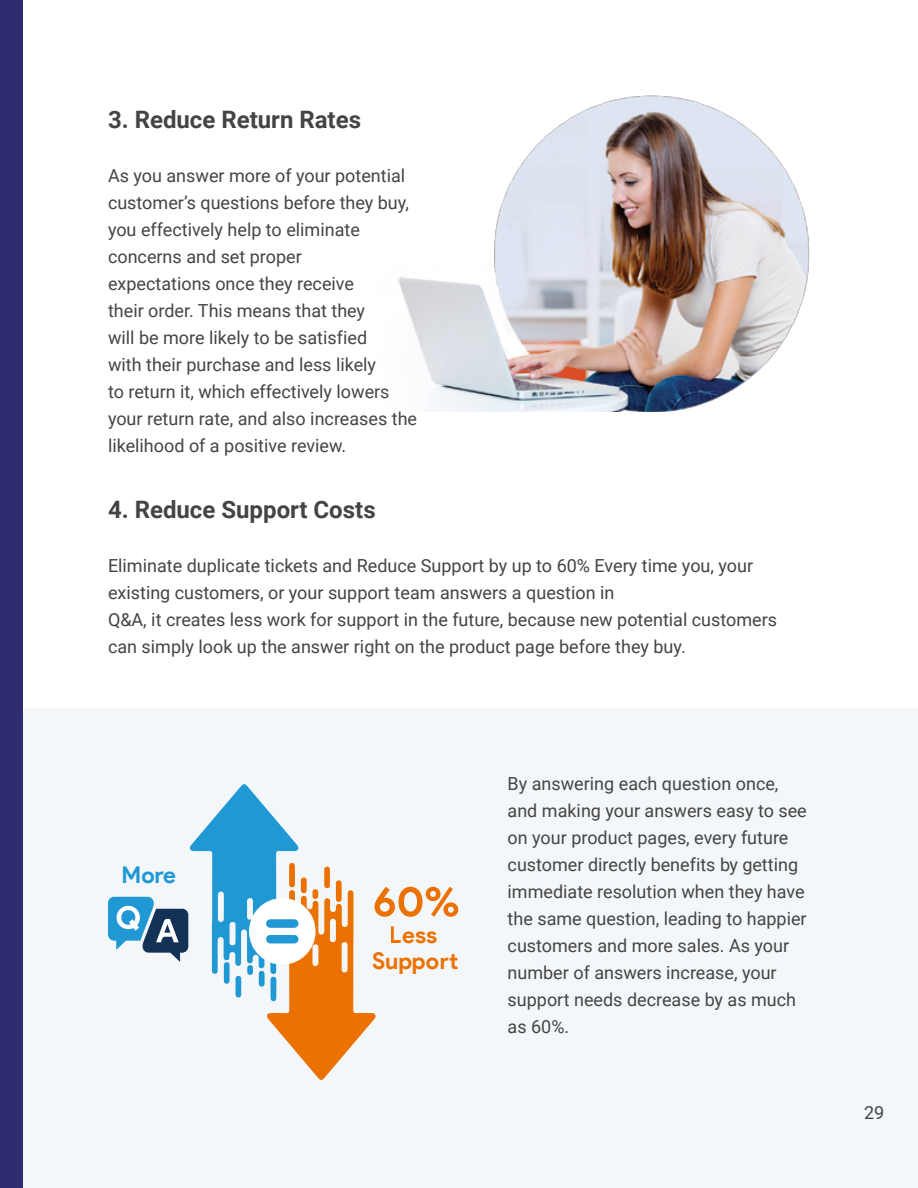
<style>
.page{position:relative;width:918px;height:1188px;background:#fff}
.page>*{position:absolute;margin:0;border:0;box-sizing:border-box;transform-origin:0 0}
.t1{font:700 24px "Roboto";color:#444}
.t2{font:700 23.1px "Product Sans";color:#eb7100}
.t3{font:700 23.1px "Product Sans";color:#2098d4}
.t4{font:18px/27px "Roboto";color:#444}
</style>
<div class="page">
<div style="left:0;top:708px;width:918px;height:480px;background:#f4f7f9"></div>
<div style="left:0;top:0;width:23px;height:1188px;background:#2f2b70"></div>
<svg style="left:108px;top:784px;width:350px;height:296px"></svg>
<img style="left:398px;top:96px;width:412px;height:315px">
<h1 class="t1" style="left:108px;top:102px;width:255px">3. Reduce Return Rates</h1>
<p class="t4" style="left:108px;top:161px;width:311px">As you answer more of your potential customer’s questions before they buy, you effectively help to eliminate concerns and set proper<br>expectations once they receive<br>their order. This means that they<br>will be more likely to be satisfied<br>with their purchase and less likely<br>to return it, which effectively lowers your return rate, and also increases the likelihood of a positive review.</p>
<h1 class="t1" style="left:108px;top:492px;width:269px">4. Reduce Support Costs</h1>
<p class="t4" style="left:108px;top:551px;width:671px">Eliminate duplicate tickets and Reduce Support by up to 60% Every time you, your existing customers, or your support team answers a question in<br>Q&amp;A, it creates less work for support in the future, because new potential customers can simply look up the answer right on the product page before they buy.</p>
<p class="t3" style="left:122px;top:861px;width:56px">More</p>
<p class="t2" style="left:390px;top:921px;width:49px">Less</p>
<p class="t2" style="left:372px;top:946px;width:87px">Support</p>
<p class="t4" style="left:508px;top:770px;width:301px">By answering each question once, and making your answers easy to see on your product pages, every future customer directly benefits by getting immediate resolution when they have the same question, leading to happier customers and more sales. As your number of answers increase, your support needs decrease by as much as 60%.</p>
<p class="t4" style="left:864px;top:1099px;width:22px">29</p>
</div>
